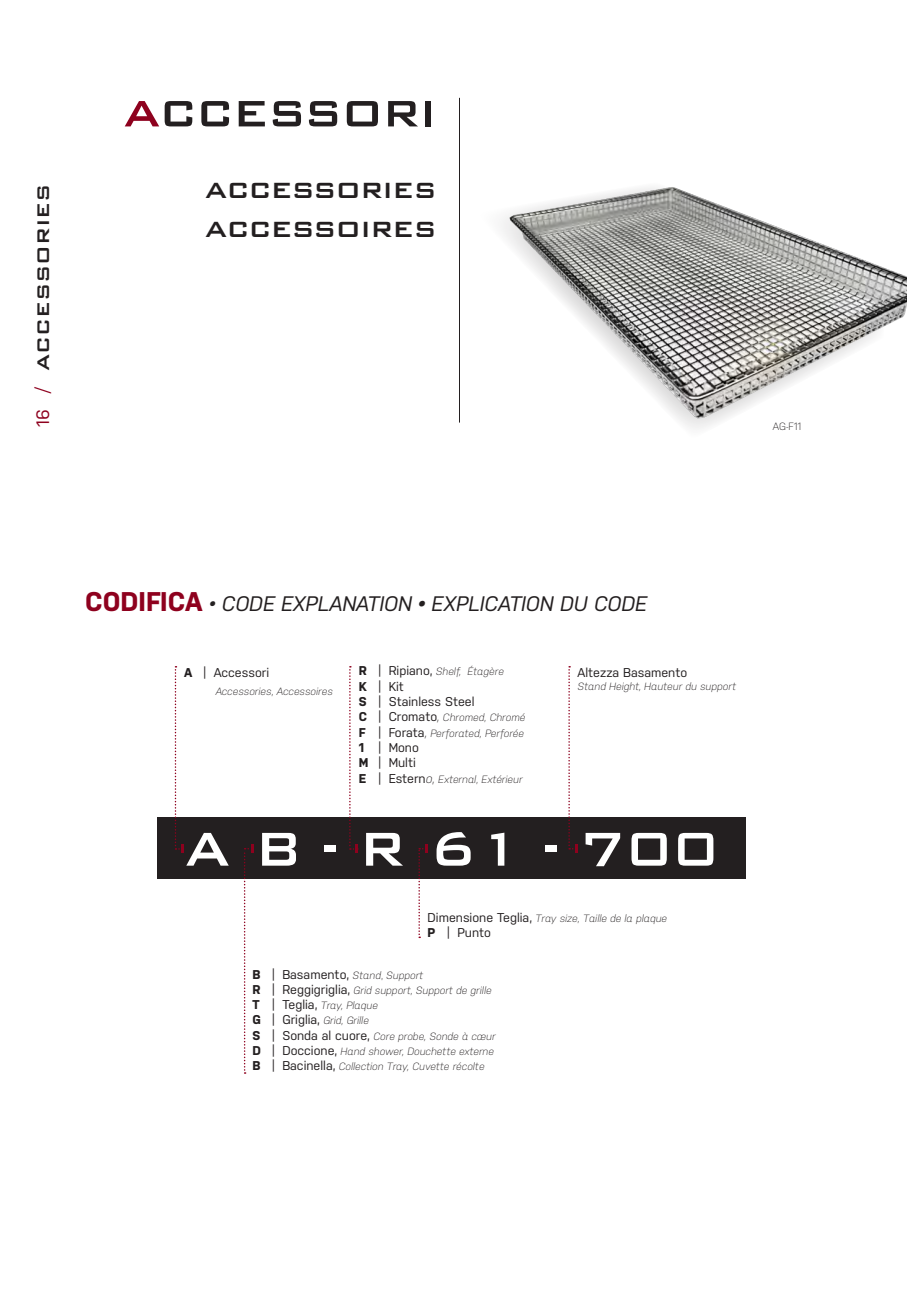
<style>
.page{position:relative;width:919px;height:1289px;background:#fff}
.page>*{position:absolute;margin:0;border:0;box-sizing:border-box;transform-origin:0 0}
.t1{font:500 63.45px "Bank Gothic BT";color:#fff;scale:.95 1}
.t2{font:500 60px "Bank Gothic BT";color:#231f20;scale:.95 1}
.t3{font:500 36px "Bank Gothic BT";color:#231f20;scale:.95 1}
.t4{font:500 22.5px "Bank Gothic BT";color:#231f20}
.t5{font:italic 21px "Nudista";color:#231f20}
.t6{font:12.75px "Nudista";color:#231f20}
.t7{font:italic 300 10.5px "Nudista";color:#231f20}
.t8{font:300 10.5px "Nudista";color:#231f20}
.s1{font-family:"Nudista";font-weight:400;font-size:18px;color:#8e011e}
.s2{color:#8e011e}
.s3{font-weight:700;font-style:normal;font-size:27px;color:#8e011e}
.s4{font-weight:600}
.s5{font-weight:700}
.s6{font-weight:700;font-style:normal;font-size:12.75px}
.s7{font-weight:400;font-style:normal;font-size:12.75px}
.s8{font-size:12.75px}
.s9{font-style:normal}
</style>
<div class="page">
<div style="left:157px;top:817px;width:588px;height:61px;background:#231f20"></div>
<svg style="left:175px;top:666px;width:9px;height:187px"></svg>
<svg style="left:244px;top:844px;width:9px;height:229px"></svg>
<svg style="left:349px;top:666px;width:9px;height:187px"></svg>
<svg style="left:568px;top:666px;width:9px;height:187px"></svg>
<svg style="left:418px;top:844px;width:9px;height:94px"></svg>
<img style="left:501px;top:187px;width:405px;height:242px">
<hr style="left:459px;top:98px;width:1px;height:324px;background:#231f20">
<h3 class="t4" style="left:31px;top:427px;width:245px;rotate:-90deg"><span class="s1">16 /</span> ACCESSORIES</h3>
<p class="t2" style="left:123px;top:78px;width:331px"><span class="s2">a</span>ccessori</p>
<p class="t3" style="left:205px;top:169px;width:245px">accessories</p>
<p class="t3" style="left:205px;top:208px;width:245px">accessoires</p>
<p class="t8" style="left:772px;top:420px;width:30px">AG-F11</p>
<p class="t5" style="left:85px;top:592px;width:563px"><span class="s3">CODIFICA</span> • CODE EXPLANATION <span class="s4">•</span> EXPLICATION DU CODE</p>
<p class="t6" style="left:184px;top:665px;width:87px"><span class="s5">A</span> | Accessori</p>
<p class="t7" style="left:216px;top:685px;width:119px">Accessories, Accessoires</p>
<p class="t7" style="left:359px;top:665px;width:147px"><span class="s6">R</span> <span class="s7">| Ripiano,</span> Shelf, Étagère</p>
<p class="t6" style="left:359px;top:679px;width:47px"><span class="s5">K</span> | Kit</p>
<p class="t6" style="left:359px;top:694px;width:117px"><span class="s5">S</span> | Stainless Steel</p>
<p class="t7" style="left:359px;top:711px;width:168px"><span class="s6">C</span> <span class="s7">| Cromato</span><span class="s8">,</span> Chromed, Chromé</p>
<p class="t7" style="left:359px;top:727px;width:167px"><span class="s6">F</span> <span class="s7">| Forata</span><span class="s8">,</span> Perforated, Perforée</p>
<p class="t6" style="left:359px;top:740px;width:62px"><span class="s5">1</span> | Mono</p>
<p class="t6" style="left:359px;top:755px;width:59px"><span class="s5">M</span> | Multi</p>
<p class="t7" style="left:359px;top:773px;width:165px"><span class="s6">E</span> <span class="s7">| Estern</span><span class="s8">o,</span> External, Extérieur</p>
<p class="t6" style="left:577px;top:665px;width:111px">Altezza Basamento</p>
<p class="t7" style="left:577px;top:680px;width:160px">Stand Height, Hauteur du support</p>
<p class="t1" style="left:184px;top:814px;width:564px">A B - R 61 - 700</p>
<p class="t7" style="left:427px;top:912px;width:241px"><span class="s7">Dimensione Teglia,</span> Tray size, Taille de la plaque</p>
<p class="t6" style="left:427px;top:925px;width:65px"><span class="s5">P</span> | Punto</p>
<p class="t7" style="left:252px;top:968px;width:172px"><span class="s6">B</span> <span class="s7">| Basamento,</span> Stand<span class="s9">,</span> Support</p>
<p class="t7" style="left:252px;top:984px;width:240px"><span class="s6">R</span> <span class="s7">| Reggigriglia,</span> Grid support, Support de grille</p>
<p class="t7" style="left:252px;top:999px;width:127px"><span class="s6">T</span> <span class="s7">| Teglia,</span> Tray, Plaque</p>
<p class="t7" style="left:252px;top:1014px;width:118px"><span class="s6">G</span> <span class="s7">| Griglia,</span> Grid, Grille</p>
<p class="t7" style="left:252px;top:1030px;width:245px"><span class="s6">S</span> <span class="s7">| Sonda al cuore,</span> Core probe, Sonde à cœur</p>
<p class="t7" style="left:252px;top:1045px;width:243px"><span class="s6">D</span> <span class="s7">| Doccione,</span> Hand shower, Douchette externe</p>
<p class="t7" style="left:252px;top:1060px;width:233px"><span class="s6">B</span> <span class="s7">| Bacinella,</span> Collection Tray, Cuvette récolte</p>
</div>
